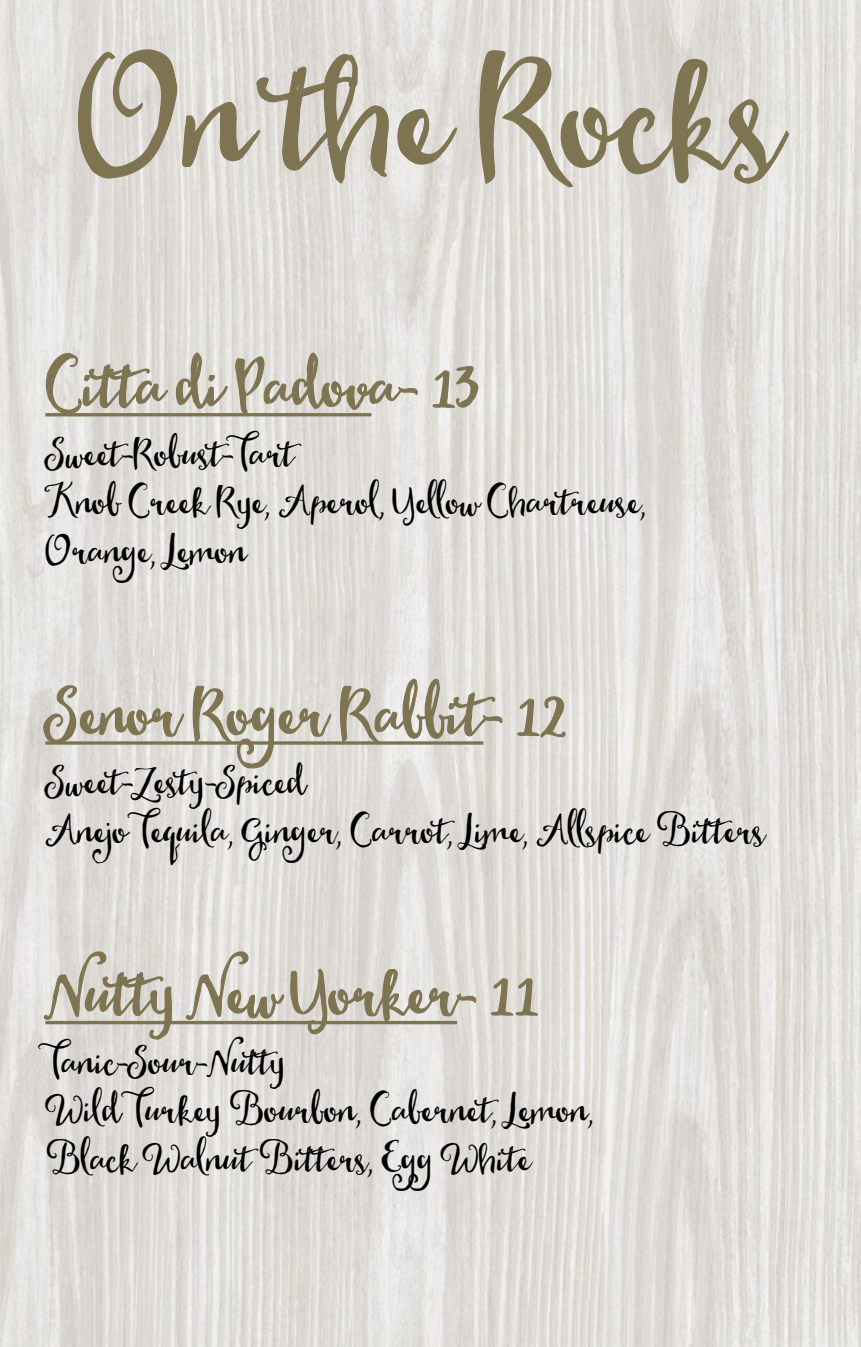
<style>
.page{position:relative;width:861px;height:1347px;background:#fff}
.page>*{position:absolute;margin:0;border:0;box-sizing:border-box;transform-origin:0 0}
.page-chalk{font:162px "Heart And Soul";color:#7f7452}
.drink-chalk{font:67.5px "Heart And Soul";color:#7f7452}
.Drink_description{font:40.5px/48.6px "Heart And Soul";color:#000}
</style>
<div class="page">
<img style="left:0;top:0;width:860px;height:1346px">
<svg style="left:78px;top:48px;width:311px;height:136px;background:#d8d5cf"></svg>
<svg style="left:396px;top:109px;width:61px;height:56px;background:#dad7d1"></svg>
<svg style="left:478px;top:49px;width:312px;height:148px;background:#d9d7d0"></svg>
<hr style="left:45px;top:413px;width:326px;height:3px;background:#7f7452">
<hr style="left:45px;top:741px;width:438px;height:3px;background:#7f7452">
<svg style="left:172px;top:1020px;width:13px;height:4px"></svg>
<svg style="left:45px;top:352px;width:124px;height:63px;background:#d0cdc3"></svg>
<svg style="left:175px;top:346px;width:53px;height:62px;background:#d4d1c8"></svg>
<svg style="left:235px;top:331px;width:183px;height:130px;background:#d9d6d0"></svg>
<svg style="left:432px;top:365px;width:47px;height:44px;background:#d3d0c7"></svg>
<svg style="left:42px;top:683px;width:143px;height:61px;background:#cfccc3"></svg>
<svg style="left:193px;top:684px;width:139px;height:86px;background:#d3d0c8"></svg>
<svg style="left:340px;top:678px;width:226px;height:230px;background:#dbd9d3"></svg>
<svg style="left:43px;top:949px;width:129px;height:123px;background:#d3d0c8"></svg>
<svg style="left:185px;top:934px;width:291px;height:102px;background:#d6d3cc"></svg>
<svg style="left:490px;top:978px;width:48px;height:38px;background:#cfcbc1"></svg>
<p class="page-chalk" style="left:78px;top:20px;width:706px">On the Rocks</p>
<p class="drink-chalk" style="left:45px;top:345px;width:435px">Citta di Padova- 13</p>
<p class="Drink_description" style="left:45px;top:428px;width:251px">Sweet-Robust-Tart</p>
<p class="Drink_description" style="left:45px;top:477px;width:603px">Knob Creek Rye, Aperol, Yellow Chartreuse,</p>
<p class="Drink_description" style="left:45px;top:525px;width:203px">Orange, Lemon</p>
<p class="drink-chalk" style="left:45px;top:673px;width:524px">Senor Roger Rabbit- 12</p>
<p class="Drink_description" style="left:45px;top:756px;width:262px">Sweet-Zesty-Spiced</p>
<p class="Drink_description" style="left:45px;top:805px;width:721px">Anejo Tequila, Ginger, Carrot, Lime, Allspice Bitters</p>
<p class="drink-chalk" style="left:45px;top:952px;width:493px">Nutty New Yorker- 11</p>
<p class="Drink_description" style="left:45px;top:1036px;width:242px">Tanic-Sour-Nutty</p>
<p class="Drink_description" style="left:45px;top:1084px;width:550px">Wild Turkey Bourbon, Cabernet, Lemon,<br>Black Walnut Bitters, Egg White</p>
</div>
